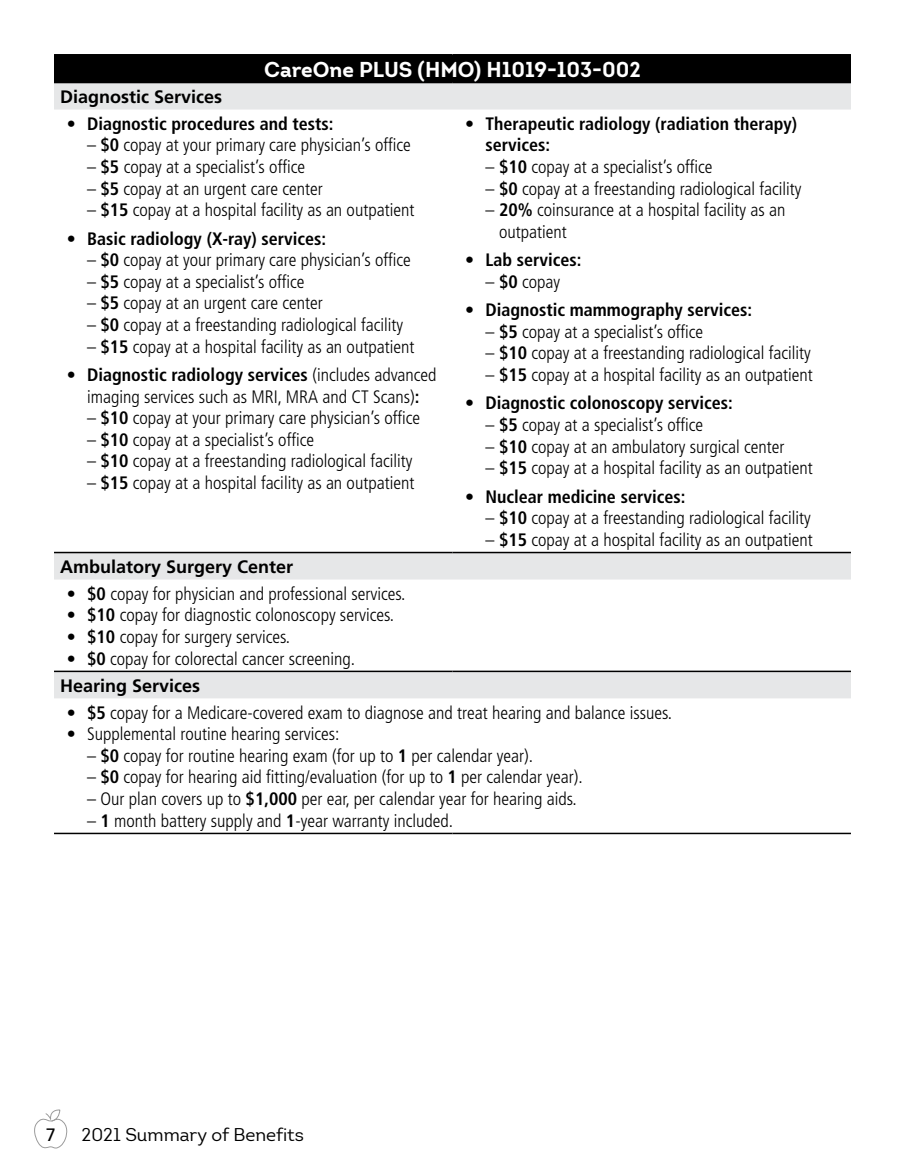
<style>
.page{position:relative;width:905px;height:1175px;background:#fff}
.page>*{position:absolute;margin:0;border:0;box-sizing:border-box;transform-origin:0 0}
.Sec_Tittles{font:700 21px "Intro";color:#fff}
.t1{font:300 condensed 18px/21.6px "Frutiger";color:#000;text-align:center}
.t2{font:700 condensed 18px/21.6px "Frutiger";color:#000}
.t3{font:700 18px "Frutiger";color:#000}
.t4{font:18px "Intro";color:#000}
.t5{font:18px "Frutiger";color:#000}
.s1{font-weight:700}
</style>
<div class="page">
<svg style="left:34px;top:1109px;width:34px;height:39px"></svg>
<div style="left:54px;top:55px;width:796px;height:27px;background:#000"></div>
<svg style="left:54px;top:83px;width:796px;height:615px"></svg>
<hr style="left:54px;top:54px;width:398px;height:2px;background:#000">
<hr style="left:452px;top:54px;width:398px;height:2px;background:#000">
<hr style="left:54px;top:82px;width:398px;height:1px;background:#000">
<hr style="left:452px;top:82px;width:398px;height:1px;background:#000">
<hr style="left:54px;top:552px;width:398px;height:1px;background:#000">
<hr style="left:452px;top:552px;width:398px;height:1px;background:#000">
<hr style="left:54px;top:670px;width:398px;height:2px;background:#000">
<hr style="left:452px;top:670px;width:398px;height:2px;background:#000">
<hr style="left:54px;top:832px;width:398px;height:2px;background:#000">
<hr style="left:452px;top:832px;width:398px;height:2px;background:#000">
<p class="Sec_Tittles" style="left:264px;top:56px;width:378px">CareOne PLUS (HMO) H1019-103-002</p>
<p class="t3" style="left:60px;top:86px;width:164px">Diagnostic Services</p>
<p class="t2" style="left:67px;top:113px;width:268px">• Diagnostic procedures and tests:</p>
<p class="t1" style="left:87px;top:135px;width:325px">– <span class="s1">$0</span> copay at your primary care physician’s office</p>
<p class="t1" style="left:87px;top:156px;width:219px">– <span class="s1">$5</span> copay at a specialist’s office</p>
<p class="t1" style="left:87px;top:178px;width:237px">– <span class="s1">$5</span> copay at an urgent care center</p>
<p class="t1" style="left:87px;top:199px;width:329px">– <span class="s1">$15</span> copay at a hospital facility as an outpatient</p>
<p class="t2" style="left:67px;top:227px;width:261px">• Basic radiology (X-ray) services:</p>
<p class="t1" style="left:87px;top:249px;width:325px">– <span class="s1">$0</span> copay at your primary care physician’s office</p>
<p class="t1" style="left:87px;top:271px;width:219px">– <span class="s1">$5</span> copay at a specialist’s office</p>
<p class="t1" style="left:87px;top:293px;width:237px">– <span class="s1">$5</span> copay at an urgent care center</p>
<p class="t1" style="left:87px;top:314px;width:317px">– <span class="s1">$0</span> copay at a freestanding radiological facility</p>
<p class="t1" style="left:87px;top:336px;width:329px">– <span class="s1">$15</span> copay at a hospital facility as an outpatient</p>
<p class="t1" style="left:67px;top:364px;width:371px"><span class="s1">• Diagnostic radiology services</span> (includes advanced imaging services such as MRI, MRA and CT Scans)<span class="s1">:</span></p>
<p class="t1" style="left:87px;top:407px;width:334px">– <span class="s1">$10</span> copay at your primary care physician’s office</p>
<p class="t1" style="left:87px;top:429px;width:228px">– <span class="s1">$10</span> copay at a specialist’s office</p>
<p class="t1" style="left:87px;top:450px;width:327px">– <span class="s1">$10</span> copay at a freestanding radiological facility</p>
<p class="t1" style="left:87px;top:472px;width:329px">– <span class="s1">$15</span> copay at a hospital facility as an outpatient</p>
<p class="t2" style="left:485px;top:113px;width:313px;text-indent:-20px">• Therapeutic radiology (radiation therapy) services:</p>
<p class="t1" style="left:485px;top:156px;width:228px">– <span class="s1">$10</span> copay at a specialist’s office</p>
<p class="t1" style="left:485px;top:178px;width:317px">– <span class="s1">$0</span> copay at a freestanding radiological facility</p>
<p class="t1" style="left:499px;top:199px;width:288px;text-align:left;text-indent:-14px">– <span class="s1">20%</span> coinsurance at a hospital facility as an outpatient</p>
<p class="t2" style="left:465px;top:249px;width:118px">• Lab services:</p>
<p class="t1" style="left:485px;top:271px;width:76px">– <span class="s1">$0</span> copay</p>
<p class="t2" style="left:465px;top:299px;width:288px">• Diagnostic mammography services:</p>
<p class="t1" style="left:485px;top:321px;width:219px">– <span class="s1">$5</span> copay at a specialist’s office</p>
<p class="t1" style="left:485px;top:342px;width:327px">– <span class="s1">$10</span> copay at a freestanding radiological facility</p>
<p class="t1" style="left:485px;top:364px;width:329px">– <span class="s1">$15</span> copay at a hospital facility as an outpatient</p>
<p class="t2" style="left:465px;top:392px;width:269px">• Diagnostic colonoscopy services:</p>
<p class="t1" style="left:485px;top:414px;width:219px">– <span class="s1">$5</span> copay at a specialist’s office</p>
<p class="t1" style="left:485px;top:436px;width:300px">– <span class="s1">$10</span> copay at an ambulatory surgical center</p>
<p class="t1" style="left:485px;top:457px;width:329px">– <span class="s1">$15</span> copay at a hospital facility as an outpatient</p>
<p class="t2" style="left:465px;top:485px;width:222px">• Nuclear medicine services:</p>
<p class="t1" style="left:485px;top:507px;width:327px">– <span class="s1">$10</span> copay at a freestanding radiological facility</p>
<p class="t1" style="left:485px;top:529px;width:329px">– <span class="s1">$15</span> copay at a hospital facility as an outpatient</p>
<p class="t3" style="left:60px;top:556px;width:235px">Ambulatory Surgery Center</p>
<p class="t1" style="left:67px;top:583px;width:340px"><span class="s1">• $0</span> copay for physician and professional services.</p>
<p class="t1" style="left:67px;top:604px;width:329px"><span class="s1">• $10</span> copay for diagnostic colonoscopy services.</p>
<p class="t1" style="left:67px;top:626px;width:225px"><span class="s1">• $10</span> copay for surgery services.</p>
<p class="t1" style="left:67px;top:648px;width:290px"><span class="s1">• $0</span> copay for colorectal cancer screening.</p>
<p class="t3" style="left:60px;top:675px;width:142px">Hearing Services</p>
<p class="t1" style="left:67px;top:702px;width:607px"><span class="s1">• $5</span> copay for a Medicare-covered exam to diagnose and treat hearing and balance issues.</p>
<p class="t1" style="left:67px;top:723px;width:274px">• Supplemental routine hearing services:</p>
<p class="t1" style="left:87px;top:745px;width:447px">– <span class="s1">$0</span> copay for routine hearing exam (for up to <span class="s1">1</span> per calendar year).</p>
<p class="t1" style="left:87px;top:766px;width:497px">– <span class="s1">$0</span> copay for hearing aid fitting/evaluation (for up to <span class="s1">1</span> per calendar year).</p>
<p class="t1" style="left:87px;top:788px;width:491px">– Our plan covers up to <span class="s1">$1,000</span> per ear, per calendar year for hearing aids.</p>
<p class="t1" style="left:87px;top:810px;width:367px">– <span class="s1">1</span> month battery supply and <span class="s1">1</span>-year warranty included.</p>
<p class="t5" style="left:46px;top:1124px;width:12px">7</p>
<p class="t4" style="left:82px;top:1123px;width:224px">2021 Summary of Benefits</p>
</div>
